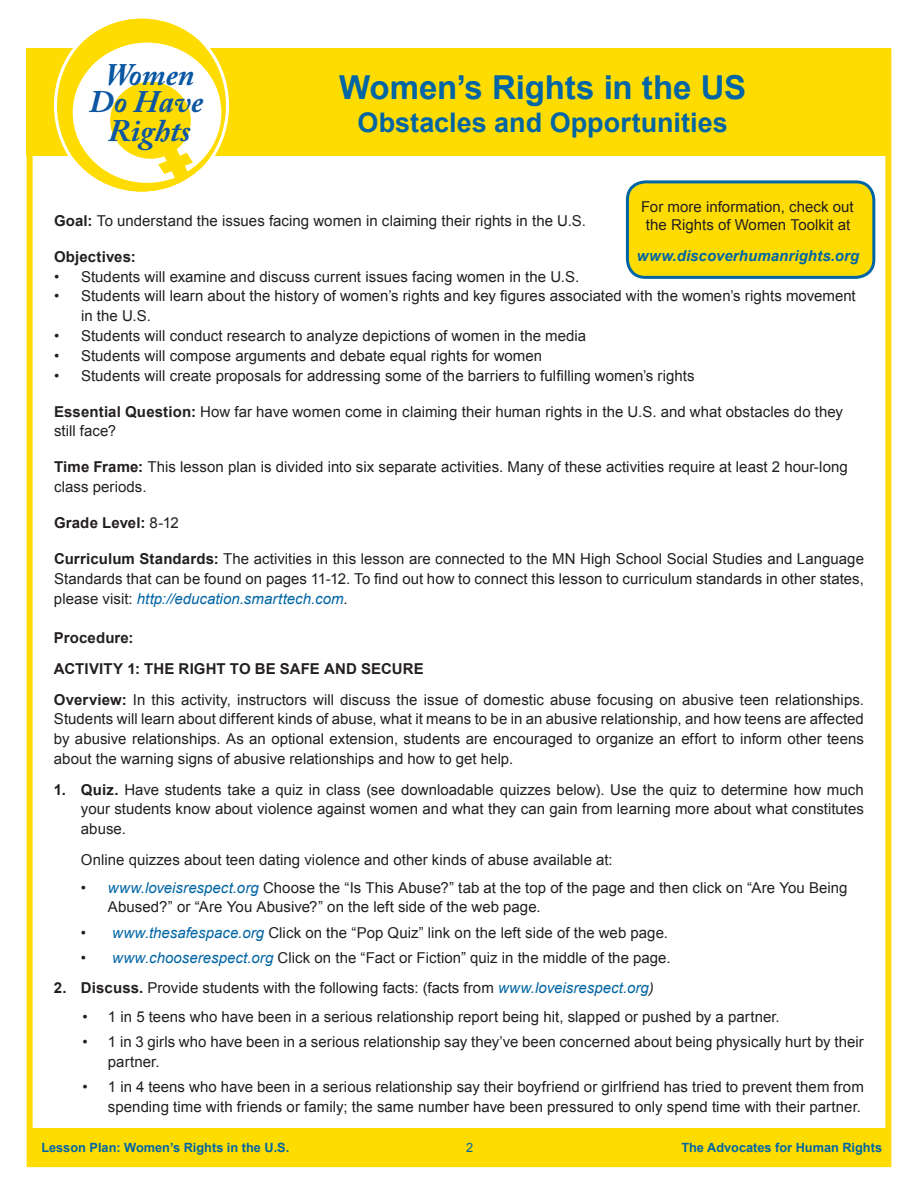
<style>
.page{position:relative;width:918px;height:1188px;background:#fff}
.page>*{position:absolute;margin:0;border:0;box-sizing:border-box;transform-origin:0 0}
.t1{font:700 33px "Arial";color:#0065a4}
.t2{font:italic 700 31.2px/29.8px "Adobe Caslon Pro";color:#0c56a2;text-align:center}
.t3{font:italic 700 31.2px "Adobe Caslon Pro";color:#0a57a3}
.t4{font:700 27px "Arial";color:#0065a4}
.t5{font:15px/19.8px "Arial";letter-spacing:.005em;color:#231f20}
.t6{font:italic 700 15px "Arial";letter-spacing:.01em;color:#0065a4}
.t7{font:700 15px "Arial";letter-spacing:.01em;color:#231f20}
.t8{font:700 12.75px "Arial";color:#0065a4}
.t9{font:12.75px "Arial";color:#0065a4}
.s1{font-weight:700}
.s2{font-weight:400}
.s3{font-style:italic;color:#0065a4}
.s4{font-style:italic}
</style>
<div class="page">
<div style="left:27px;top:48px;width:864px;height:108px;background:#ffdc01"></div>
<div style="left:27px;top:48px;width:864px;height:1119px;border:6px solid #ffdc01"></div>
<div style="left:29px;top:1128px;width:862px;height:39px;background:#ffdc01"></div>
<svg style="left:55px;top:19px;width:173px;height:172px"></svg>
<div style="left:627px;top:182px;width:247px;height:95px;background:#ffdc01;border-radius:18px"></div>
<div style="left:626px;top:180px;width:249px;height:99px;border:3px solid #0065a4;border-radius:18px"></div>
<h2 class="t3" style="left:105px;top:56px;width:91px">Women</h2>
<h2 class="t2" style="left:89px;top:86px;width:116px">Do Have<br>Rights</h2>
<h1 class="t1" style="left:339px;top:66px;width:408px">Women’s Rights in the US</h1>
<h3 class="t4" style="left:358px;top:104px;width:372px">Obstacles and Opportunities</h3>
<p class="t5" style="left:641px;top:198px;width:214px;line-height:18px;text-align:center">For more information, check out the Rights of Women Toolkit at</p>
<p class="t6" style="left:637px;top:246px;width:224px">www.discoverhumanrights.org</p>
<p class="t5" style="left:54px;top:211px;width:534px"><span class="s1">Goal:</span> To understand the issues facing women in claiming their rights in the U.S.</p>
<p class="t7" style="left:54px;top:247px;width:83px">Objectives:</p>
<p class="t5" style="left:54px;top:267px;width:527px">• Students will examine and discuss current issues facing women in the U.S.</p>
<p class="t5" style="left:81px;top:286px;width:776px;text-indent:-27px">• Students will learn about the history of women’s rights and key figures associated with the women’s rights movement in the U.S.</p>
<p class="t5" style="left:54px;top:326px;width:534px">• Students will conduct research to analyze depictions of women in the media</p>
<p class="t5" style="left:54px;top:346px;width:490px">• Students will compose arguments and debate equal rights for women</p>
<p class="t5" style="left:54px;top:366px;width:642px">• Students will create proposals for addressing some of the barriers to fulfilling women’s rights</p>
<p class="t5" style="left:54px;top:402px;width:791px"><span class="s1">Essential Question:</span> How far have women come in claiming their human rights in the U.S. and what obstacles do they still face?</p>
<p class="t5" style="left:54px;top:457px;width:795px"><span class="s1">Time Frame:</span> This lesson plan is divided into six separate activities. Many of these activities require at least 2 hour-long class periods.</p>
<p class="t7" style="left:54px;top:513px;width:126px">Grade Level: <span class="s2">8-12</span></p>
<p class="t5" style="left:54px;top:549px;width:812px;text-align:justify"><span class="s1">Curriculum Standards:</span> The activities in this lesson are connected to the MN High School Social Studies and Language Standards that can be found on pages 11-12. To find out how to connect this lesson to curriculum standards in other states, please visit: <span class="s3">http://education.smarttech.com</span>.</p>
<p class="t5" style="left:54px;top:623px;width:812px;line-height:30.6px"><span class="s1">Procedure:<br>Activity 1: THE RIGHT TO BE SAFE AND SECURE<br>Overview:</span> In this activity, instructors will discuss the issue of domestic abuse focusing on abusive teen relationships.</p>
<p class="t5" style="left:54px;top:709px;width:811px;text-align:justify">Students will learn about different kinds of abuse, what it means to be in an abusive relationship, and how teens are affected by abusive relationships. As an optional extension, students are encouraged to organize an effort to inform other teens about the warning signs of abusive relationships and how to get help.</p>
<p class="t5" style="left:81px;top:780px;width:785px;text-align:justify;text-indent:-27px"><span class="s1">1. Quiz.</span> Have students take a quiz in class (see downloadable quizzes below). Use the quiz to determine how much your students know about violence against women and what they can gain from learning more about what constitutes abuse.</p>
<p class="t5" style="left:81px;top:850px;width:533px">Online quizzes about teen dating violence and other kinds of abuse available at:</p>
<p class="t5" style="left:108px;top:878px;width:741px;text-indent:-27px"><span class="s4">•</span> <span class="s3">www.loveisrespect.org</span> Choose the “Is This Abuse?” tab at the top of the page and then click on “Are You Being<br>Abused?” or “Are You Abusive?” on the left side of the web page.</p>
<p class="t5" style="left:81px;top:923px;width:589px"><span class="s4">•</span> <span class="s3">www.thesafespace.org</span> Click on the “Pop Quiz” link on the left side of the web page.</p>
<p class="t5" style="left:81px;top:948px;width:591px"><span class="s4">•</span> <span class="s3">www.chooserespect.org</span> Click on the “Fact or Fiction” quiz in the middle of the page.</p>
<p class="t5" style="left:54px;top:978px;width:601px"><span class="s1">2. Discuss.</span> Provide students with the following facts: (facts from <span class="s3">www.loveisrespect.org</span><span class="s4">)</span></p>
<p class="t5" style="left:82px;top:1007px;width:699px">• 1 in 5 teens who have been in a serious relationship report being hit, slapped or pushed by a partner.</p>
<p class="t5" style="left:108px;top:1032px;width:757px;text-indent:-26px">• 1 in 3 girls who have been in a serious relationship say they’ve been concerned about being physically hurt by their partner.</p>
<p class="t5" style="left:82px;top:1077px;width:783px;text-align:right">• 1 in 4 teens who have been in a serious relationship say their boyfriend or girlfriend has tried to prevent them from spending time with friends or family; the same number have been pressured to only spend time with their partner.</p>
<p class="t8" style="left:41px;top:1139px;width:249px">Lesson Plan: Women’s Rights in the U.S.</p>
<p class="t9" style="left:466px;top:1139px;width:9px">2</p>
<p class="t8" style="left:681px;top:1139px;width:202px">The Advocates for Human Rights</p>
</div>
